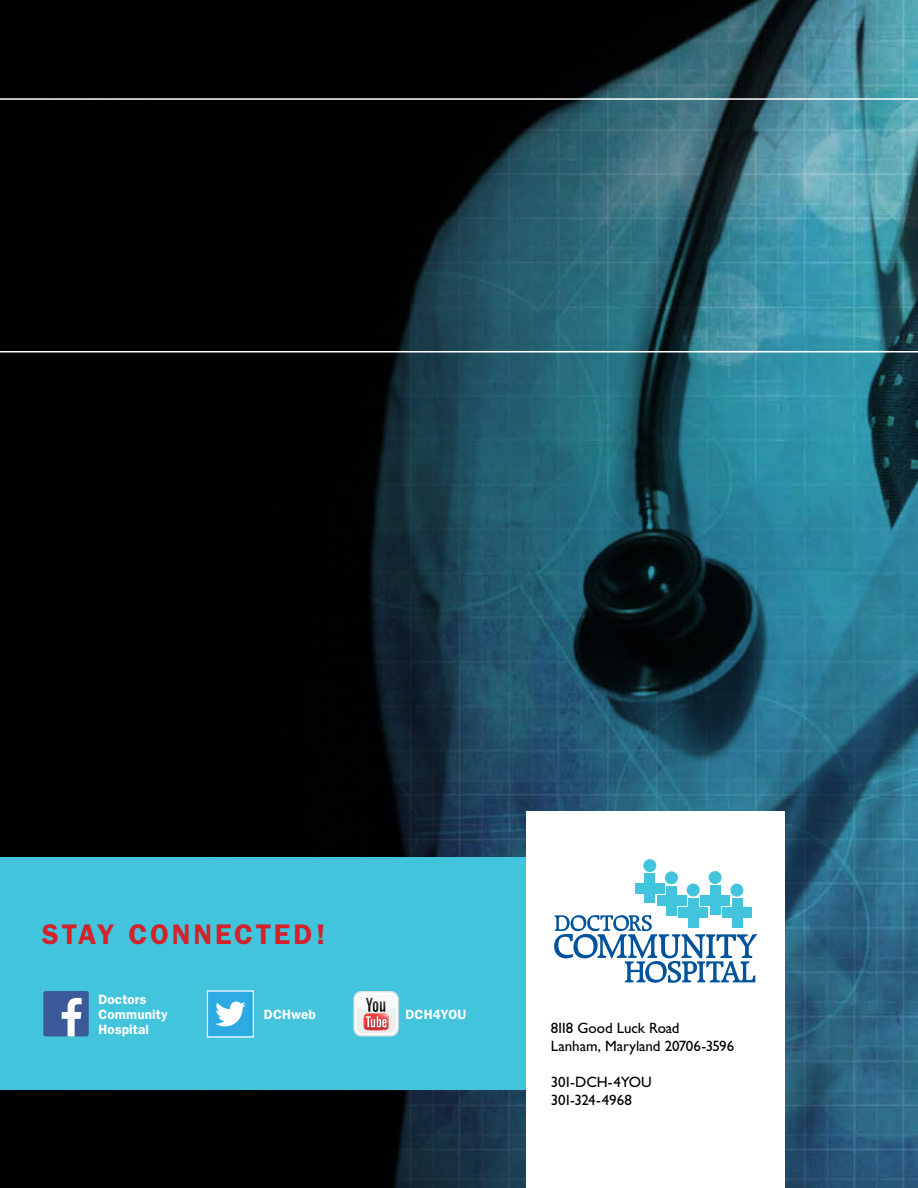
<style>
.page{position:relative;width:918px;height:1188px;background:#fff}
.page>*{position:absolute;margin:0;border:0;box-sizing:border-box;transform-origin:0 0}
.t1{font:600 28.5px "Franklin Gothic";letter-spacing:.095em;color:#d2232a}
.t2{font:15px/18px "M Gill Sans";letter-spacing:-.01em;color:#000}
.t3{font:600 13.5px/15px "Franklin Gothic";letter-spacing:.01em;color:#fff}
</style>
<div class="page">
<img style="left:0;top:0;width:918px;height:1188px">
<div style="left:0;top:858px;width:769px;height:232px;background:#42c4dd"></div>
<div style="left:526px;top:811px;width:258px;height:377px;background:#fff"></div>
<svg style="left:554px;top:915px;width:204px;height:68px"></svg>
<div style="left:688px;top:898px;width:10px;height:30px;background:#42c4dd"></div>
<div style="left:678px;top:908px;width:30px;height:10px;background:#42c4dd"></div>
<div style="left:710px;top:886px;width:10px;height:29px;background:#42c4dd"></div>
<div style="left:700px;top:895px;width:30px;height:11px;background:#42c4dd"></div>
<div style="left:732px;top:898px;width:10px;height:30px;background:#42c4dd"></div>
<div style="left:722px;top:908px;width:30px;height:10px;background:#42c4dd"></div>
<div style="left:666px;top:886px;width:11px;height:29px;background:#42c4dd"></div>
<div style="left:657px;top:895px;width:29px;height:11px;background:#42c4dd"></div>
<div style="left:644px;top:873px;width:11px;height:30px;background:#42c4dd"></div>
<div style="left:635px;top:883px;width:30px;height:11px;background:#42c4dd"></div>
<div style="left:643px;top:859px;width:13px;height:13px;background:#42c4dd;border-radius:50%"></div>
<div style="left:665px;top:871px;width:13px;height:13px;background:#42c4dd;border-radius:50%"></div>
<div style="left:687px;top:884px;width:13px;height:12px;background:#42c4dd;border-radius:50%"></div>
<div style="left:709px;top:871px;width:13px;height:13px;background:#42c4dd;border-radius:50%"></div>
<div style="left:730px;top:884px;width:13px;height:13px;background:#42c4dd;border-radius:50%"></div>
<div style="left:43px;top:991px;width:46px;height:45px;background:#3c5a99;border-radius:3px"></div>
<svg style="left:62px;top:998px;width:20px;height:38px"></svg>
<div style="left:207px;top:991px;width:46px;height:46px;background:#2caae1"></div>
<svg style="left:215px;top:1002px;width:31px;height:24px"></svg>
<div style="left:207px;top:990px;width:47px;height:48px;border:1px solid #fff"></div>
<div style="left:353px;top:991px;width:46px;height:45px;background:#e2e2e2;border-radius:8px"></div>
<div style="left:355px;top:992px;width:42px;height:43px;background:#fff;border-radius:7px"></div>
<svg style="left:356px;top:994px;width:40px;height:39px"></svg>
<svg style="left:356px;top:994px;width:40px;height:36px"></svg>
<hr style="left:0;top:98px;width:918px;height:2px;background:#fff">
<hr style="left:0;top:351px;width:918px;height:1px;background:#fff">
<h1 class="t1" style="left:42px;top:917px;width:285px">STAY CONNECTED!</h1>
<p class="t3" style="left:98px;top:992px;width:71px">Doctors<br>Community<br>Hospital</p>
<p class="t3" style="left:264px;top:1007px;width:53px">DCHweb</p>
<p class="t3" style="left:406px;top:1007px;width:62px">DCH4YOU</p>
<p class="t2" style="left:551px;top:1019px;width:185px">8118 Good Luck Road<br>Lanham, Maryland 20706-3596</p>
<p class="t2" style="left:551px;top:1073px;width:102px">301-DCH-4YOU<br>301-324-4968</p>
</div>
